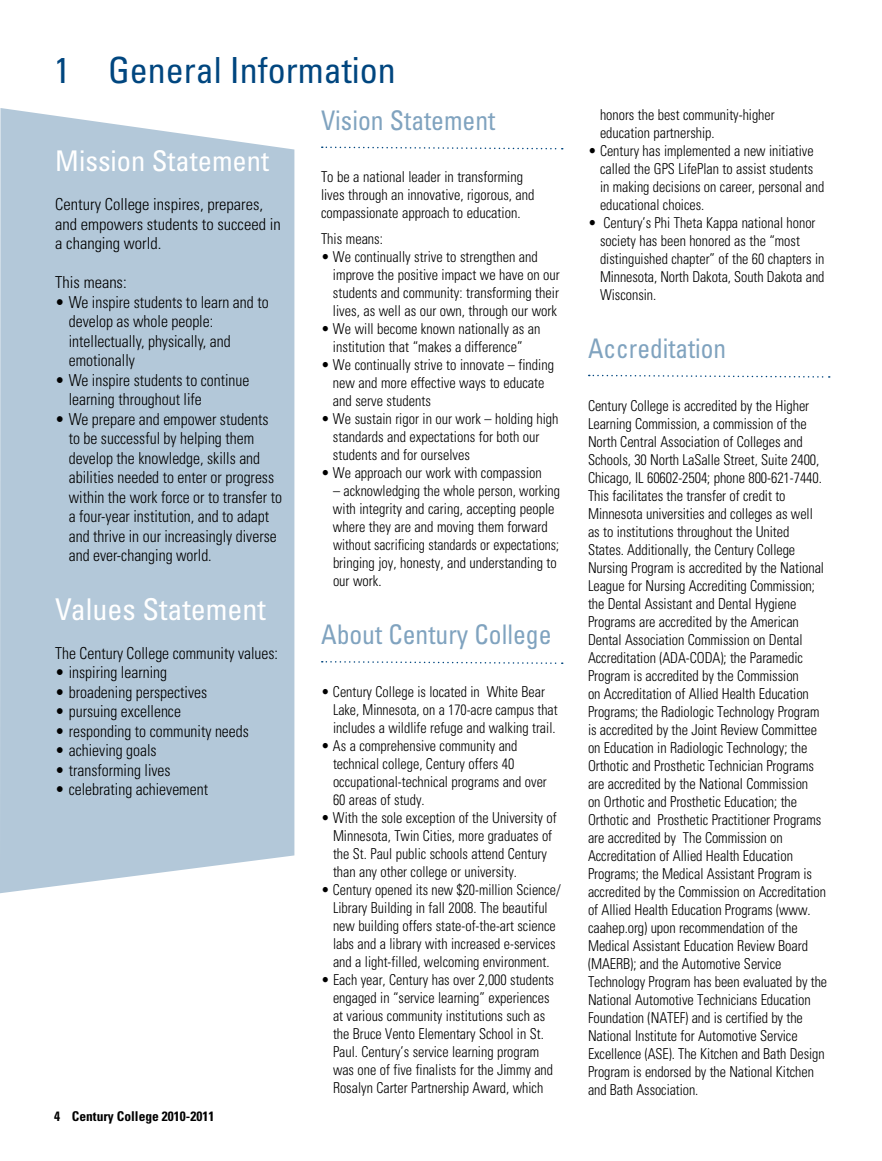
<style>
.page{position:relative;width:882px;height:1161px;background:#fff}
.page>*{position:absolute;margin:0;border:0;box-sizing:border-box;transform-origin:0 0}
.t1{font:condensed 36px "Univers";color:#00467f}
.t2{font:condensed 30px "Univers";color:#fff}
.t3{font:condensed 28.5px "Univers";color:#fff}
.t4{font:condensed 27px "Univers";color:#80a3bf;scale:.95 1}
.t5{font:condensed 27px "Univers";color:#80a3bf;scale:.94 1}
.t6{font:300 condensed 16.5px/19.5px "Univers";color:#000;scale:.95 1}
.t7{font:300 condensed 16.5px/19.5px "Univers";color:#000}
.t8{font:300 condensed 15px/18px "Univers";color:#000;scale:.95 1}
.t9{font:300 condensed 15px/18px "Univers";color:#000;scale:.94 1}
.t10{font:700 condensed 13.5px "Univers";color:#000}
</style>
<div class="page">
<div style="left:0;top:108px;width:294px;height:785px;background:#b3c8d9"></div>
<svg style="left:322px;top:146px;width:241px;height:4px"></svg>
<svg style="left:322px;top:661px;width:241px;height:3px"></svg>
<svg style="left:589px;top:374px;width:241px;height:4px"></svg>
<p class="t1" style="left:54px;top:48px;width:343px">1 General Information</p>
<p class="t4" style="left:321px;top:103px;width:185px">Vision Statement</p>
<p class="t3" style="left:55px;top:143px;width:215px">Mission Statement</p>
<p class="t7" style="left:55px;top:194px;width:227px">Century College inspires, prepares, and empowers students to succeed in a changing world.</p>
<p class="t7" style="left:55px;top:272px;width:73px">This means:</p>
<p class="t6" style="left:69px;top:292px;width:212px;text-indent:-13px">• We inspire students to learn and to develop as whole people: intellectually, physically, and emotionally</p>
<p class="t6" style="left:69px;top:370px;width:192px;text-indent:-13px">• We inspire students to continue learning throughout life</p>
<p class="t6" style="left:69px;top:409px;width:226px;text-indent:-13px">• We prepare and empower students to be successful by helping them develop the knowledge, skills and abilities needed to enter or progress within the work force or to transfer to a four-year institution, and to adapt and thrive in our increasingly diverse and ever-changing world.</p>
<p class="t2" style="left:55px;top:590px;width:212px">Values Statement</p>
<p class="t6" style="left:55px;top:643px;width:236px">The Century College community values:</p>
<p class="t6" style="left:55px;top:662px;width:119px">• inspiring learning</p>
<p class="t6" style="left:55px;top:682px;width:161px">• broadening perspectives</p>
<p class="t6" style="left:55px;top:701px;width:134px">• pursuing excellence</p>
<p class="t6" style="left:55px;top:721px;width:205px">• responding to community needs</p>
<p class="t6" style="left:55px;top:740px;width:108px">• achieving goals</p>
<p class="t6" style="left:55px;top:760px;width:123px">• transforming lives</p>
<p class="t6" style="left:55px;top:779px;width:162px">• celebrating achievement</p>
<p class="t10" style="left:54px;top:1108px;width:162px">4 Century College 2010-2011</p>
<p class="t8" style="left:321px;top:168px;width:226px">To be a national leader in transforming lives through an innovative, rigorous, and compassionate approach to education.</p>
<p class="t8" style="left:321px;top:230px;width:67px">This means:</p>
<p class="t8" style="left:333px;top:248px;width:240px;text-indent:-12px">• We continually strive to strengthen and improve the positive impact we have on our students and community: transforming their lives, as well as our own, through our work</p>
<p class="t8" style="left:321px;top:320px;width:233px;text-align:center">• We will become known nationally as an institution that “makes a difference”</p>
<p class="t8" style="left:333px;top:356px;width:234px;text-indent:-12px">• We continually strive to innovate – finding new and more effective ways to educate and serve students</p>
<p class="t8" style="left:333px;top:410px;width:239px;text-indent:-12px">• We sustain rigor in our work – holding high standards and expectations for both our students and for ourselves</p>
<p class="t8" style="left:321px;top:464px;width:234px">• We approach our work with compassion</p>
<p class="t9" style="left:333px;top:482px;width:243px">– acknowledging the whole person, working with integrity and caring, accepting people where they are and moving them forward without sacrificing standards or expectations; bringing joy, honesty, and understanding to our work.</p>
<p class="t4" style="left:321px;top:618px;width:244px">About Century College</p>
<p class="t9" style="left:333px;top:683px;width:240px;text-indent:-12px">• Century College is located in White Bear<br>Lake, Minnesota, on a 170-acre campus that includes a wildlife refuge and walking trail.</p>
<p class="t9" style="left:333px;top:737px;width:229px;text-indent:-12px">• As a comprehensive community and technical college, Century offers 40 occupational-technical programs and over 60 areas of study.</p>
<p class="t9" style="left:333px;top:809px;width:240px;text-indent:-12px">• With the sole exception of the University of Minnesota, Twin Cities, more graduates of the St. Paul public schools attend Century than any other college or university.</p>
<p class="t9" style="left:321px;top:881px;width:256px;text-align:center">• Century opened its new $20-million Science/ Library Building in fall 2008. The beautiful new building offers state-of-the-art science labs and a library with increased e-services and a light-filled, welcoming environment.</p>
<p class="t9" style="left:333px;top:971px;width:237px;text-indent:-12px">• Each year, Century has over 2,000 students engaged in “service learning” experiences at various community institutions such as the Bruce Vento Elementary School in St.<br>Paul. Century’s service learning program was one of five finalists for the Jimmy and Rosalyn Carter Partnership Award, which</p>
<p class="t9" style="left:600px;top:105px;width:187px">honors the best community-higher education partnership.</p>
<p class="t9" style="left:600px;top:141px;width:240px;text-indent:-12px">• Century has implemented a new initiative called the GPS LifePlan to assist students in making decisions on career, personal and educational choices.</p>
<p class="t9" style="left:600px;top:213px;width:240px;text-indent:-12px">• Century’s Phi Theta Kappa national honor society has been honored as the “most distinguished chapter” of the 60 chapters in Minnesota, North Dakota, South Dakota and Wisconsin.</p>
<p class="t5" style="left:588px;top:331px;width:148px">Accreditation</p>
<p class="t8" style="left:588px;top:396px;width:253px">Century College is accredited by the Higher Learning Commission, a commission of the North Central Association of Colleges and Schools, 30 North LaSalle Street, Suite 2400, Chicago, IL 60602-2504; phone 800-621-7440.<br>This facilitates the transfer of credit to Minnesota universities and colleges as well as to institutions throughout the United States. Additionally, the Century College Nursing Program is accredited by the National League for Nursing Accrediting Commission; the Dental Assistant and Dental Hygiene Programs are accredited by the American Dental Association Commission on Dental Accreditation (ADA-CODA); the Paramedic Program is accredited by the Commission<br>on Accreditation of Allied Health Education Programs; the Radiologic Technology Program is accredited by the Joint Review Committee on Education in Radiologic Technology; the Orthotic and Prosthetic Technician Programs are accredited by the National Commission<br>on Orthotic and Prosthetic Education; the Orthotic and Prosthetic Practitioner Programs are accredited by The Commission on Accreditation of Allied Health Education Programs; the Medical Assistant Program is accredited by the Commission on Accreditation of Allied Health Education Programs (www. caahep.org) upon recommendation of the Medical Assistant Education Review Board (MAERB); and the Automotive Service Technology Program has been evaluated by the National Automotive Technicians Education Foundation (NATEF) and is certified by the National Institute for Automotive Service Excellence (ASE). The Kitchen and Bath Design Program is endorsed by the National Kitchen and Bath Association.</p>
</div>
